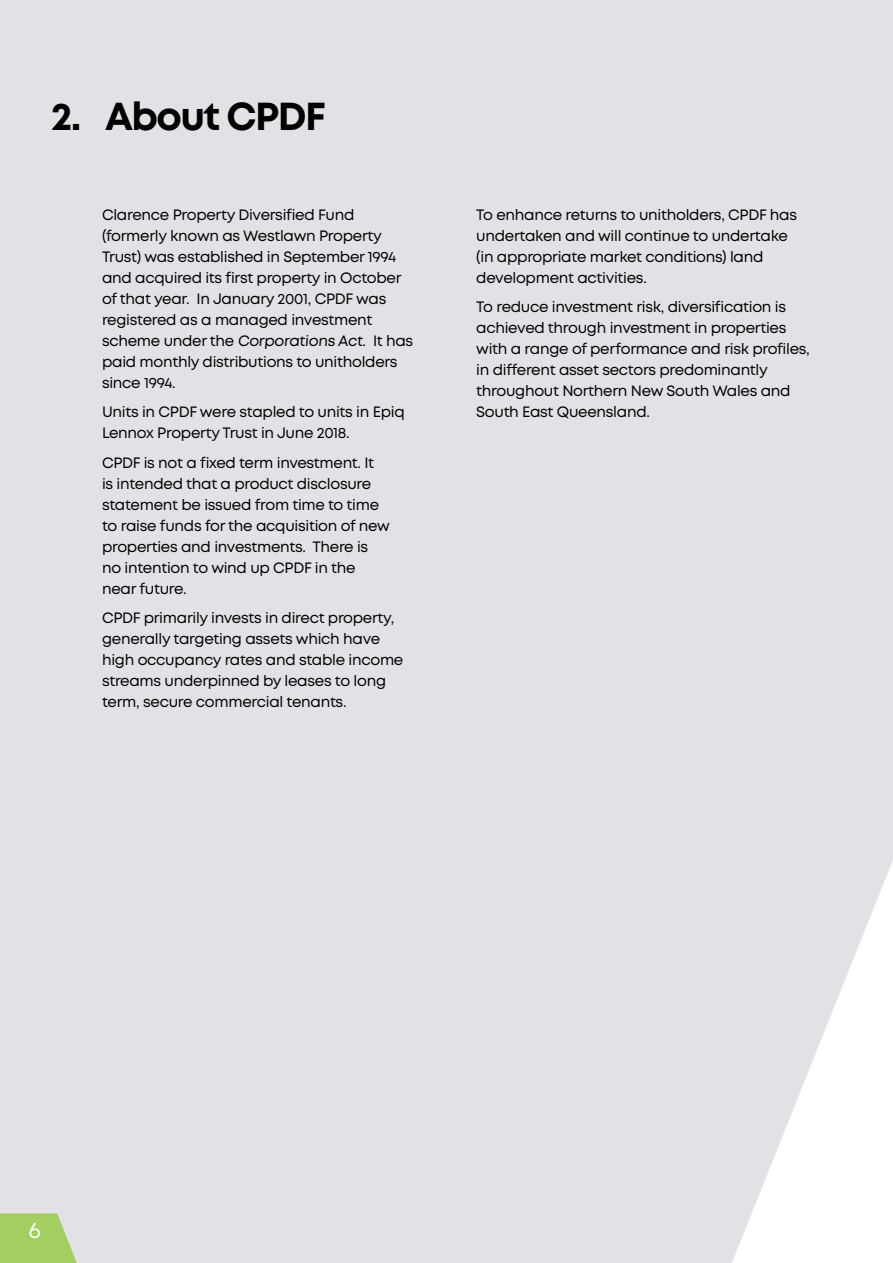
<style>
.page{position:relative;width:893px;height:1263px;background:#e4e1e6}
.page>*{position:absolute;margin:0;border:0;box-sizing:border-box;transform-origin:0 0}
.t1{font:700 39px "Mont";letter-spacing:-.04em;color:#000}
.t2{font:22.2px "Mont";color:#fff}
.t3{font:15px/21px "Mont";letter-spacing:-.02em;color:#000}
</style>
<div class="page">
<svg style="left:733px;top:862px;width:160px;height:401px;fill:#e4e1e6"></svg>
<svg style="left:0;top:1213px;width:77px;height:50px;background:#abd171"></svg>
<h1 class="t1" style="left:51px;top:91px;width:276px">2. About CPDF</h1>
<p class="t3" style="left:102px;top:204px;width:313px">Clarence Property Diversified Fund (formerly known as Westlawn Property Trust) was established in September 1994 and acquired its first property in October of that year. In January 2001, CPDF was registered as a managed investment scheme under the Corporations Act. It has paid monthly distributions to unitholders since 1994.</p>
<p class="t3" style="left:102px;top:402px;width:304px">Units in CPDF were stapled to units in Epiq<br>Lennox Property Trust in June 2018.</p>
<p class="t3" style="left:102px;top:452px;width:289px">CPDF is not a fixed term investment. It<br>is intended that a product disclosure statement be issued from time to time to raise funds for the acquisition of new properties and investments. There is no intention to wind up CPDF in the near future.</p>
<p class="t3" style="left:102px;top:608px;width:303px">CPDF primarily invests in direct property, generally targeting assets which have high occupancy rates and stable income streams underpinned by leases to long term, secure commercial tenants.</p>
<p class="t3" style="left:476px;top:204px;width:322px">To enhance returns to unitholders, CPDF has undertaken and will continue to undertake (in appropriate market conditions) land development activities.</p>
<p class="t3" style="left:476px;top:297px;width:335px">To reduce investment risk, diversification is achieved through investment in properties with a range of performance and risk profiles, in different asset sectors predominantly throughout Northern New South Wales and South East Queensland.</p>
<h2 class="t2" style="left:28px;top:1216px;width:14px">6</h2>
</div>
